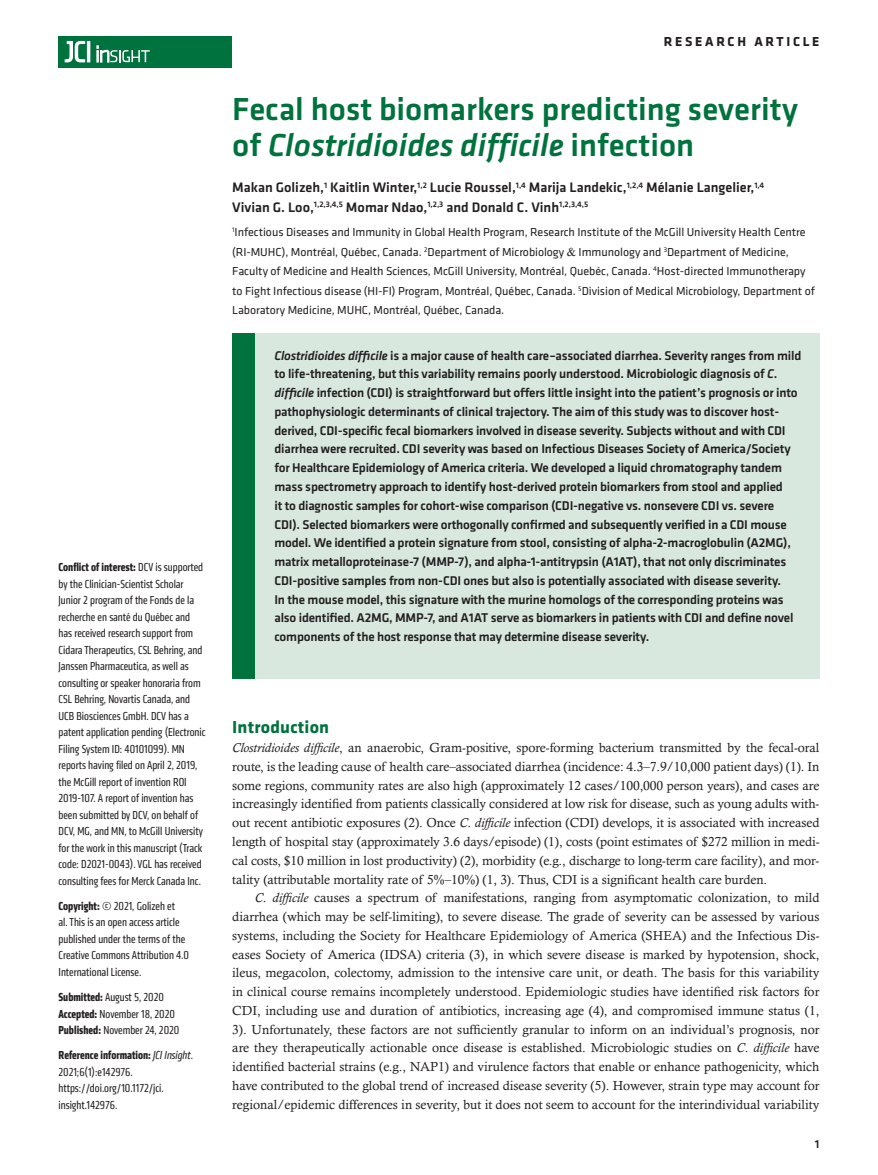
<style>
.page{position:relative;width:878px;height:1175px;background:#fff}
.page>*{position:absolute;margin:0;border:0;box-sizing:border-box;transform-origin:0 0}
.t1{font:500 33px/36px "Klavika Basic";color:#00723e}
.t2{font:700 18px "Klavika";letter-spacing:.01em;color:#00723e}
.t3{font:500 14.25px/19.5px "Klavika Basic";color:#231f20}
.t4{font:700 13.5px "Klavika Basic";letter-spacing:.2em;color:#231f20}
.t5{font:13.2px/18.8px "Calisto MT Std";letter-spacing:-.005em;color:#231f20;text-align:justify}
.t6{font:500 13.2px/18.8px "Klavika Basic";letter-spacing:-.015em;color:#231f20}
.t7{font:condensed 12px/16.5px "Klavika";color:#231f20}
.t8{font:12px/19.5px "Klavika";letter-spacing:-.005em;color:#231f20}
.t9{font:500 12px "Klavika Basic";color:#231f20}
.s1{font-weight:700}
.s2{font-style:italic}
.s3{font-family:"Times New Roman"}
</style>
<div class="page">
<div style="left:59px;top:36px;width:173px;height:31px;background:#00723e"></div>
<hr style="left:87px;top:41px;width:3px;height:21px;background:#fff">
<svg style="left:64px;top:41px;width:21px;height:22px"></svg>
<svg style="left:97px;top:46px;width:53px;height:16px"></svg>
<div style="left:232px;top:333px;width:587px;height:345px;background:#d8e8df"></div>
<div style="left:232px;top:333px;width:22px;height:345px;background:#00723e"></div>
<p class="t7" style="left:59px;top:559px;width:148px"><span class="s1">Conflict of interest:</span> DCV is supported by the Clinician-Scientist Scholar Junior 2 program of the Fonds de la recherche en santé du Québec and has received research support from Cidara Therapeutics, CSL Behring, and Janssen Pharmaceutica, as well as consulting or speaker honoraria from CSL Behring, Novartis Canada, and UCB Biosciences GmbH. DCV has a patent application pending (Electronic Filing System ID: 40101099). MN reports having filed on April 2, 2019, the McGill report of invention ROI 2019-107. A report of invention has been submitted by DCV, on behalf of DCV, MG, and MN, to McGill University for the work in this manuscript (Track code: D2021-0043). VGL has received consulting fees for Merck Canada Inc.</p>
<p class="t7" style="left:59px;top:897px;width:132px"><span class="s1">Copyright:</span> © 2021, Golizeh et<br>al. This is an open access article published under the terms of the<br>Creative Commons Attribution 4.0<br>International License.</p>
<p class="t7" style="left:59px;top:988px;width:122px"><span class="s1">Submitted:</span> August 5, 2020<br><span class="s1">Accepted:</span> November 18, 2020<br><span class="s1">Published:</span> November 24, 2020</p>
<p class="t7" style="left:59px;top:1046px;width:136px"><span class="s1">Reference information:</span> <span class="s2">JCI Insight</span>.<br>2021;6(1):e142976. https://doi.org/10.1172/jci. insight.142976.</p>
<p class="t4" style="left:663px;top:32px;width:157px">RESEARCH ARTICLE</p>
<h1 class="t1" style="left:232px;top:91px;width:567px">Fecal host biomarkers predicting severity of <span class="s2">Clostridioides difficile</span> infection</h1>
<p class="t3" style="left:232px;top:178px;width:533px">Makan Golizeh,<sup>1</sup> Kaitlin Winter,<sup>1,2</sup> Lucie Roussel,<sup>1,4</sup> Marija Landekic,<sup>1,2,4</sup> Mélanie Langelier,<sup>1,4<br></sup>Vivian G. Loo,<sup>1,2,3,4,5</sup> Momar Ndao,<sup>1,2,3</sup> and Donald C. Vinh<sup>1,2,3,4,5</sup></p>
<p class="t8" style="left:232px;top:222px;width:584px"><sup>1</sup>Infectious Diseases and Immunity in Global Health Program, Research Institute of the McGill University Health Centre (RI-MUHC), Montréal, Québec, Canada. <sup>2</sup>Department of Microbiology <span class="s3">&amp;</span> Immunology and <sup>3</sup>Department of Medicine, Faculty of Medicine and Health Sciences, McGill University, Montréal, Quebéc, Canada. <sup>4</sup>Host-directed Immunotherapy to Fight Infectious disease (HI-FI) Program, Montréal, Québec, Canada. <sup>5</sup>Division of Medical Microbiology, Department of Laboratory Medicine, MUHC, Montréal, Québec, Canada.</p>
<p class="t6" style="left:274px;top:345px;width:528px"><span class="s2">Clostridioides difficile</span> is a major cause of health care–associated diarrhea. Severity ranges from mild to life-threatening, but this variability remains poorly understood. Microbiologic diagnosis of <span class="s2">C</span>. <span class="s2">difficile</span> infection (CDI) is straightforward but offers little insight into the patient’s prognosis or into pathophysiologic determinants of clinical trajectory. The aim of this study was to discover host&shy;derived, CDI-specific fecal biomarkers involved in disease severity. Subjects without and with CDI diarrhea were recruited. CDI severity was based on Infectious Diseases Society of America/Society for Healthcare Epidemiology of America criteria. We developed a liquid chromatography tandem mass spectrometry approach to identify host-derived protein biomarkers from stool and applied<br>it to diagnostic samples for cohort-wise comparison (CDI-negative vs. nonsevere CDI vs. severe CDI). Selected biomarkers were orthogonally confirmed and subsequently verified in a CDI mouse model. We identified a protein signature from stool, consisting of alpha-2-macroglobulin (A2MG), matrix metalloproteinase-7 (MMP-7), and alpha-1-antitrypsin (A1AT), that not only discriminates CDI-positive samples from non-CDI ones but also is potentially associated with disease severity.<br>In the mouse model, this signature with the murine homologs of the corresponding proteins was also identified. A2MG, MMP-7, and A1AT serve as biomarkers in patients with CDI and define novel components of the host response that may determine disease severity.</p>
<h2 class="t2" style="left:232px;top:714px;width:98px">Introduction</h2>
<p class="t5" style="left:232px;top:738px;width:588px"><span class="s2">Clostridioides difficile</span>, an anaerobic, Gram-positive, spore-forming bacterium transmitted by the fecal-oral route, is the leading cause of health care–associated diarrhea (incidence: 4.3–7.9/10,000 patient days) (1). In some regions, community rates are also high (approximately 12 cases/100,000 person years), and cases are increasingly identified from patients classically considered at low risk for disease, such as young adults with&shy;out recent antibiotic exposures (2). Once <span class="s2">C</span>. <span class="s2">difficile</span> infection (CDI) develops, it is associated with increased length of hospital stay (approximately 3.6 days/episode) (1), costs (point estimates of $272 million in medi&shy;cal costs, $10 million in lost productivity) (2), morbidity (e.g., discharge to long-term care facility), and mor&shy;tality (attributable mortality rate of 5%–10%) (1, 3). Thus, CDI is a significant health care burden.</p>
<p class="t5" style="left:232px;top:888px;width:588px;text-indent:22px"><span class="s2">C</span>. <span class="s2">difficile</span> causes a spectrum of manifestations, ranging from asymptomatic colonization, to mild diarrhea (which may be self-limiting), to severe disease. The grade of severity can be assessed by various systems, including the Society for Healthcare Epidemiology of America (SHEA) and the Infectious Dis&shy;eases Society of America (IDSA) criteria (3), in which severe disease is marked by hypotension, shock, ileus, megacolon, colectomy, admission to the intensive care unit, or death. The basis for this variability in clinical course remains incompletely understood. Epidemiologic studies have identified risk factors for CDI, including use and duration of antibiotics, increasing age (4), and compromised immune status (1, 3). Unfortunately, these factors are not sufficiently granular to inform on an individual’s prognosis, nor are they therapeutically actionable once disease is established. Microbiologic studies on <span class="s2">C</span>. <span class="s2">difficile</span> have identified bacterial strains (e.g., NAP1) and virulence factors that enable or enhance pathogenicity, which have contributed to the global trend of increased disease severity (5). However, strain type may account for regional/epidemic differences in severity, but it does not seem to account for the interindividual variability</p>
<p class="t9" style="left:814px;top:1135px;width:6px">1</p>
</div>
